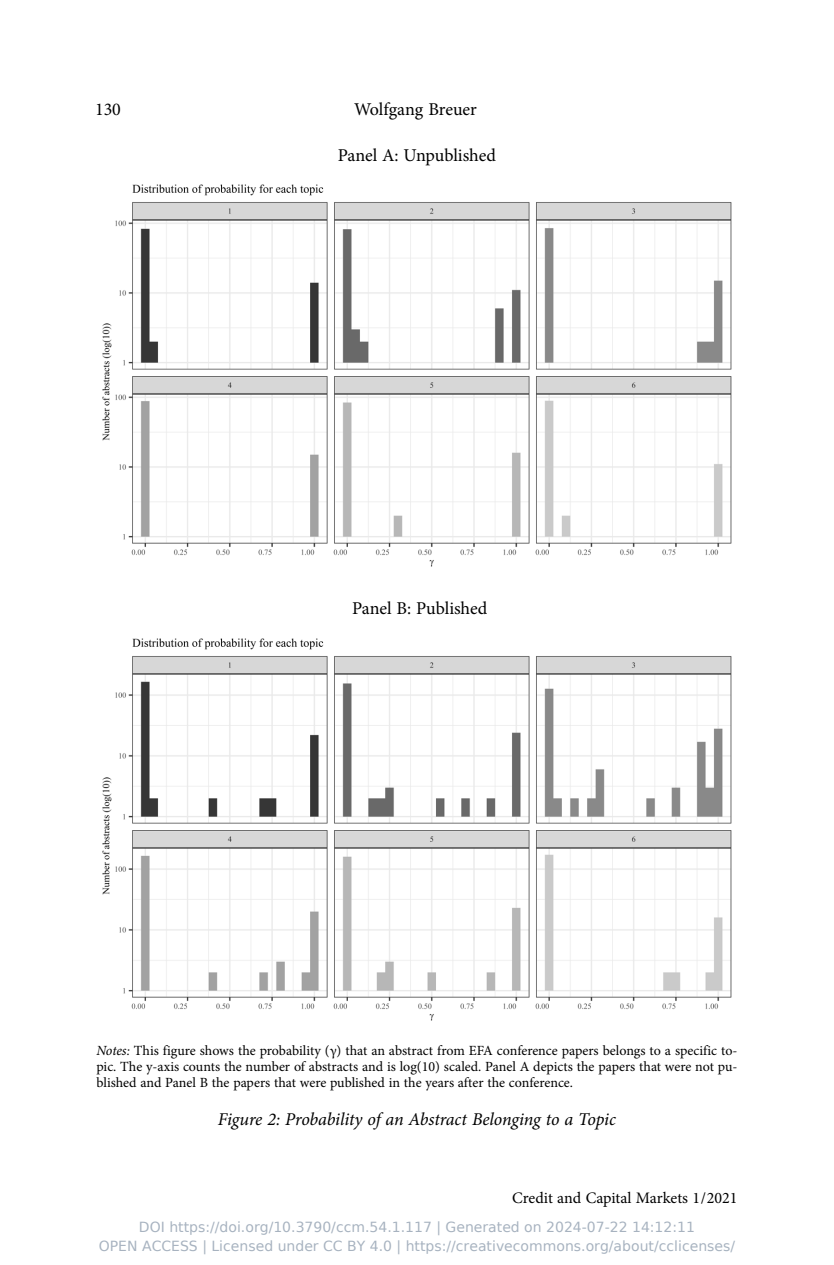
<style>
.page{position:relative;width:834px;height:1265px;background:#fff}
.page>*{position:absolute;margin:0;border:0;box-sizing:border-box;transform-origin:0 0}
.Body{font:18px "Minion Pro";letter-spacing:-.005em;color:#000}
.Abbildung{font:italic 18px "Minion Pro";letter-spacing:-.01em;color:#000}
.t1{font:16px "Minion Pro";color:#000}
.Legende{font:14px/15.6px "Minion Pro";letter-spacing:-.005em;color:#000;text-align:justify}
.t2{font:14px "DejaVu Sans";color:rgb(36 64 97/.4)}
.s1{font-style:italic}
</style>
<div class="page">
<img style="left:102px;top:638px;width:630px;height:383px">
<img style="left:102px;top:184px;width:630px;height:383px">
<p class="Body" style="left:95px;top:97px;width:27px">130</p>
<p class="Body" style="left:354px;top:97px;width:124px">Wolfgang Breuer</p>
<p class="Body" style="left:338px;top:143px;width:160px">Panel A: Unpublished</p>
<p class="Body" style="left:352px;top:596px;width:137px">Panel B: Published</p>
<p class="Legende" style="left:96px;top:1043px;width:642px"><span class="s1">Notes:</span> This figure shows the probability (γ) that an abstract from EFA conference papers belongs to a specific to&shy;pic. The y-axis counts the number of abstracts and is log(10) scaled. Panel A depicts the papers that were not pu&shy;blished and Panel B the papers that were published in the years after the conference.</p>
<p class="Abbildung" style="left:218px;top:1106px;width:399px">Figure 2: Probability of an Abstract Belonging to a Topic</p>
<p class="t1" style="left:512px;top:1186px;width:227px">Credit and Capital Markets 1/2021</p>
<p class="t2" style="left:139px;top:1219px;width:557px">DOI https://doi.org/10.3790/ccm.54.1.117 | Generated on 2024-07-22 14:12:11</p>
<p class="t2" style="left:99px;top:1237px;width:637px">OPEN ACCESS | Licensed under CC BY 4.0 | https://creativecommons.org/about/cclicenses/</p>
</div>
